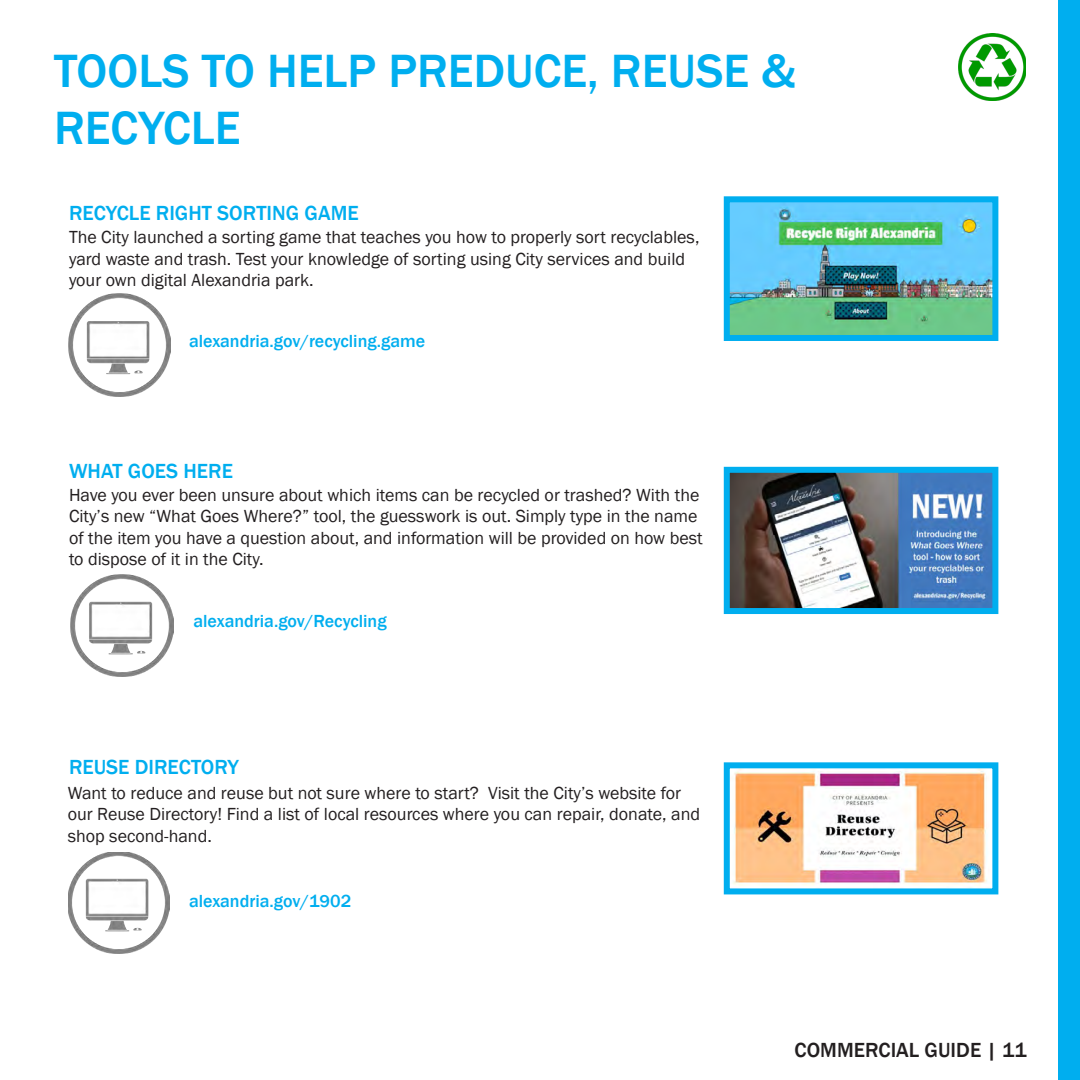
<style>
.page{position:relative;width:1080px;height:1080px;background:#fff}
.page>*{position:absolute;margin:0;border:0;box-sizing:border-box;transform-origin:0 0}
.t1{font:500 48px "Franklin Gothic";color:#00aeef}
.t2{font:500 21px "Franklin Gothic";color:#00aeef}
.t3{font:500 21px "Franklin Gothic";color:#231f20}
.t4{font:18px/21.6px "Franklin Gothic";color:#231f20}
.t5{font:500 18px "Franklin Gothic";color:#00aeef}
</style>
<div class="page">
<img style="left:731px;top:203px;width:260px;height:131px">
<div style="left:724px;top:196px;width:274px;height:145px;border:6px solid #00aeef"></div>
<img style="left:731px;top:474px;width:260px;height:133px">
<div style="left:724px;top:467px;width:274px;height:147px;border:6px solid #00aeef"></div>
<img style="left:733px;top:769px;width:254px;height:117px">
<div style="left:724px;top:762px;width:274px;height:132px;border:6px solid #00aeef"></div>
<img style="left:68px;top:294px;width:103px;height:102px">
<img style="left:71px;top:574px;width:102px;height:103px">
<img style="left:68px;top:852px;width:102px;height:102px">
<img style="left:958px;top:33px;width:68px;height:68px">
<div style="left:1059px;top:0;width:21px;height:1080px;background:#00aeef"></div>
<p class="t1" style="left:54px;top:41px;width:743px">TOOLS TO HELP PREDUCE, REUSE &amp;</p>
<p class="t1" style="left:54px;top:98px;width:188px">RECYCLE</p>
<p class="t2" style="left:69px;top:200px;width:291px">RECYCLE RIGHT SORTING GAME</p>
<p class="t4" style="left:69px;top:227px;width:632px">The City launched a sorting game that teaches you how to properly sort recyclables, yard waste and trash. Test your knowledge of sorting using City services and build your own digital Alexandria park.</p>
<p class="t5" style="left:189px;top:330px;width:238px">alexandria.gov/recycling.game</p>
<p class="t2" style="left:69px;top:458px;width:165px">WHAT GOES HERE</p>
<p class="t4" style="left:69px;top:484px;width:635px">Have you ever been unsure about which items can be recycled or trashed? With the City’s new “What Goes Where?” tool, the guesswork is out. Simply type in the name of the item you have a question about, and information will be provided on how best to dispose of it in the City.</p>
<p class="t5" style="left:194px;top:610px;width:195px">alexandria.gov/Recycling</p>
<p class="t2" style="left:69px;top:754px;width:171px">REUSE DIRECTORY</p>
<p class="t4" style="left:68px;top:782px;width:634px">Want to reduce and reuse but not sure where to start? Visit the City’s website for our Reuse Directory! Find a list of local resources where you can repair, donate, and shop second-hand.</p>
<p class="t5" style="left:189px;top:890px;width:164px">alexandria.gov/1902</p>
<p class="t3" style="left:795px;top:1037px;width:234px">COMMERCIAL GUIDE | 11</p>
</div>
